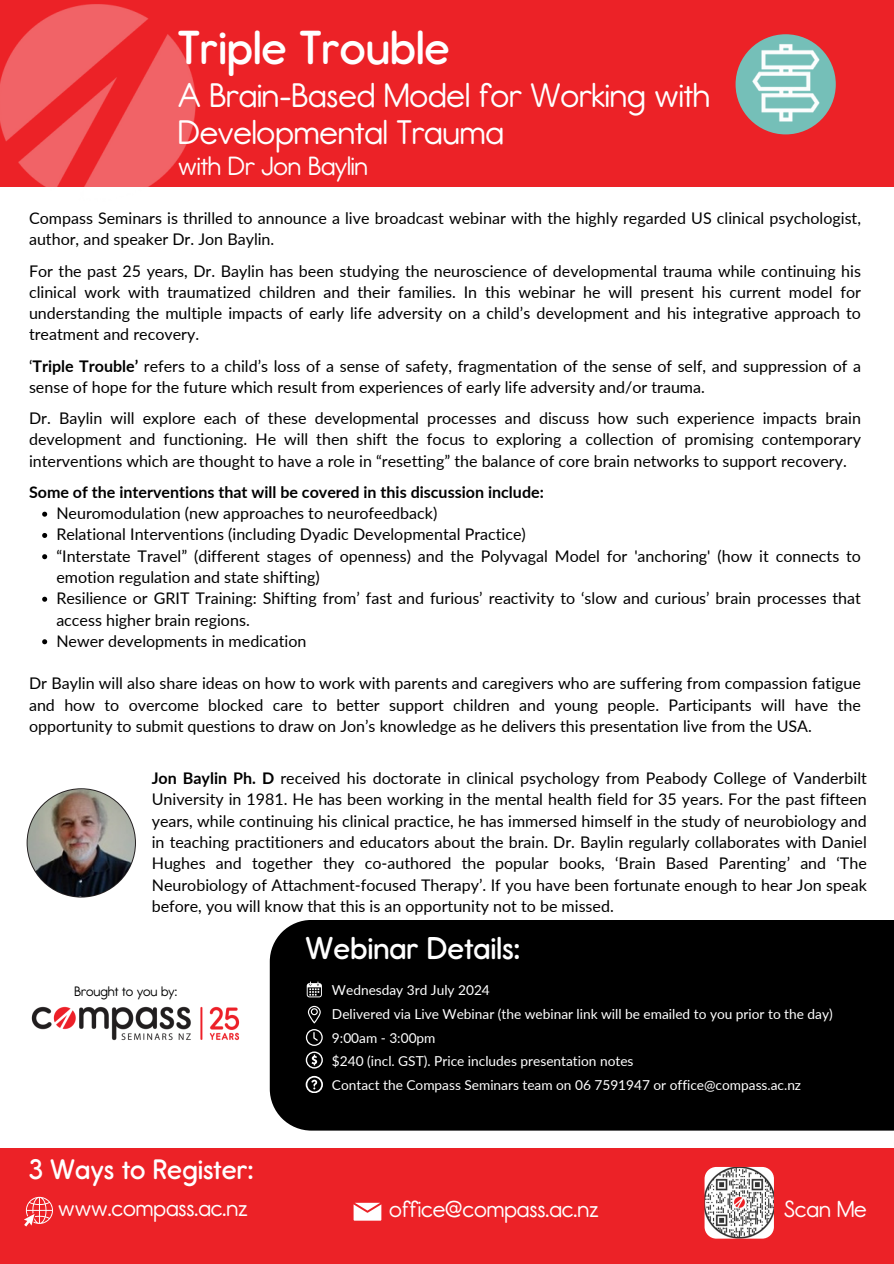
<style>
.page{position:relative;width:894px;height:1264px;background:#fff}
.page>*{position:absolute;margin:0;border:0;box-sizing:border-box;transform-origin:0 0}
.t1{font:600 48px "Report";color:#fff}
.t2{font:37.35px/37.2px "Report";color:#fff}
.t3{font:600 31.8px "Report";color:#fff}
.t4{font:28.95px "Report";color:#fff}
.t5{font:600 28.35px "Report";color:#fff}
.t6{font:25.5px "Report";color:#fff}
.t7{font:16.05px/21.3px "Lato";color:#000}
.t8{font:700 16.05px "Lato";color:#000}
.t9{font:15px "Report";color:#000}
.t10{font:13.65px "Lato";color:#fff}
.s1{font-weight:700}
</style>
<div class="page">
<div style="left:0;top:0;width:893px;height:186px;background:#ec2227"></div>
<div style="left:270px;top:920px;width:623px;height:210px;background:#000"></div>
<svg style="left:42px;top:511px;width:5px;height:5px"></svg>
<svg style="left:42px;top:533px;width:5px;height:5px"></svg>
<svg style="left:42px;top:554px;width:5px;height:5px"></svg>
<svg style="left:42px;top:596px;width:5px;height:5px"></svg>
<svg style="left:42px;top:639px;width:5px;height:5px"></svg>
<svg style="left:306px;top:1051px;width:16px;height:17px"></svg>
<svg style="left:305px;top:1075px;width:17px;height:17px"></svg>
<svg style="left:308px;top:1005px;width:12px;height:18px"></svg>
<img style="left:31px;top:1006px;width:209px;height:35px">
<div style="left:0;top:1148px;width:893px;height:115px;background:#ec2227"></div>
<img style="left:704px;top:1166px;width:69px;height:72px;border-radius:12px">
<svg style="left:24px;top:1196px;width:29px;height:30px"></svg>
<svg style="left:353px;top:1202px;width:28px;height:18px"></svg>
<img style="left:0;top:4px;width:205px;height:183px">
<svg style="left:27px;top:788px;width:109px;height:109px"></svg>
<img style="left:28px;top:789px;width:107px;height:107px;border-radius:50%">
<div style="left:735px;top:34px;width:100px;height:100px;background:#75bfb8;border-radius:50%"></div>
<svg style="left:306px;top:1029px;width:16px;height:16px"></svg>
<svg style="left:306px;top:981px;width:15px;height:16px"></svg>
<img style="left:741px;top:38px;width:88px;height:89px">
<p class="t1" style="left:178px;top:19px;width:273px">Triple Trouble</p>
<h3 class="t2" style="left:178px;top:81px;width:533px">A Brain-Based Model for Working with<br>Developmental Trauma</h3>
<p class="t4" style="left:178px;top:156px;width:191px">with Dr Jon Baylin</p>
<p class="t7" style="left:29px;top:207px;width:833px">Compass Seminars is thrilled to announce a live broadcast webinar with the highly regarded US clinical psychologist, author, and speaker Dr. Jon Baylin.</p>
<h1 class="t7" style="left:29px;top:260px;width:833px;text-align:justify">For the past 25 years, Dr. Baylin has been studying the neuroscience of developmental trauma while continuing his clinical work with traumatized children and their families. In this webinar he will present his current model for understanding the multiple impacts of early life adversity on a child’s development and his integrative approach to treatment and recovery.</h1>
<p class="t7" style="left:29px;top:355px;width:833px">‘<span class="s1">Triple Trouble’</span> refers to a child’s loss of a sense of safety, fragmentation of the sense of self, and suppression of a sense of hope for the future which result from experiences of early life adversity and/or trauma.</p>
<h2 class="t7" style="left:29px;top:407px;width:833px;text-align:justify">Dr. Baylin will explore each of these developmental processes and discuss how such experience impacts brain development and functioning. He will then shift the focus to exploring a collection of promising contemporary interventions which are thought to have a role in “resetting” the balance of core brain networks to support recovery.</h2>
<h4 class="t8" style="left:29px;top:482px;width:516px">Some of the interventions that will be covered in this discussion include:</h4>
<p class="t7" style="left:56px;top:502px;width:382px">Neuromodulation (new approaches to neurofeedback)</p>
<p class="t7" style="left:56px;top:523px;width:471px">Relational Interventions (including Dyadic Developmental Practice)</p>
<p class="t7" style="left:56px;top:545px;width:806px">“Interstate Travel” (different stages of openness) and the Polyvagal Model for 'anchoring' (how it connects to emotion regulation and state shifting)</p>
<p class="t7" style="left:56px;top:587px;width:806px">Resilience or GRIT Training: Shifting from’ fast and furious’ reactivity to ‘slow and curious’ brain processes that access higher brain regions.</p>
<p class="t7" style="left:56px;top:630px;width:251px">Newer developments in medication</p>
<p class="t7" style="left:29px;top:672px;width:833px;text-align:justify">Dr Baylin will also share ideas on how to work with parents and caregivers who are suffering from compassion fatigue and how to overcome blocked care to better support children and young people. Participants will have the opportunity to submit questions to draw on Jon’s knowledge as he delivers this presentation live from the USA.</p>
<p class="t7" style="left:152px;top:767px;width:716px;text-align:justify"><span class="s1">Jon Baylin Ph. D</span> received his doctorate in clinical psychology from Peabody College of Vanderbilt University in 1981. He has been working in the mental health field for 35 years. For the past fifteen years, while continuing his clinical practice, he has immersed himself in the study of neurobiology and in teaching practitioners and educators about the brain. Dr. Baylin regularly collaborates with Daniel Hughes and together they co-authored the popular books, ‘Brain Based Parenting’ and ‘The Neurobiology of Attachment-focused Therapy’. If you have been fortunate enough to hear Jon speak before, you will know that this is an opportunity not to be missed.</p>
<p class="t9" style="left:74px;top:986px;width:104px">Brought to you by:</p>
<p class="t5" style="left:29px;top:1152px;width:226px">3 Ways to Register:</p>
<p class="t3" style="left:305px;top:929px;width:216px">Webinar Details:</p>
<p class="t10" style="left:332px;top:981px;width:159px">Wednesday 3rd July 2024</p>
<p class="t10" style="left:332px;top:1005px;width:502px">Delivered via Live Webinar (the webinar link will be emailed to you prior to the day)</p>
<p class="t10" style="left:332px;top:1029px;width:105px">9:00am - 3:00pm</p>
<p class="t10" style="left:332px;top:1052px;width:303px">$240 (incl. GST). Price includes presentation notes</p>
<p class="t10" style="left:332px;top:1076px;width:470px">Contact the Compass Seminars team on 06 7591947 or office@compass.ac.nz</p>
<p class="t6" style="left:58px;top:1199px;width:191px">www.compass.ac.nz</p>
<p class="t6" style="left:389px;top:1200px;width:211px">office@compass.ac.nz</p>
<p class="t6" style="left:783px;top:1200px;width:84px">Scan Me</p>
</div>
